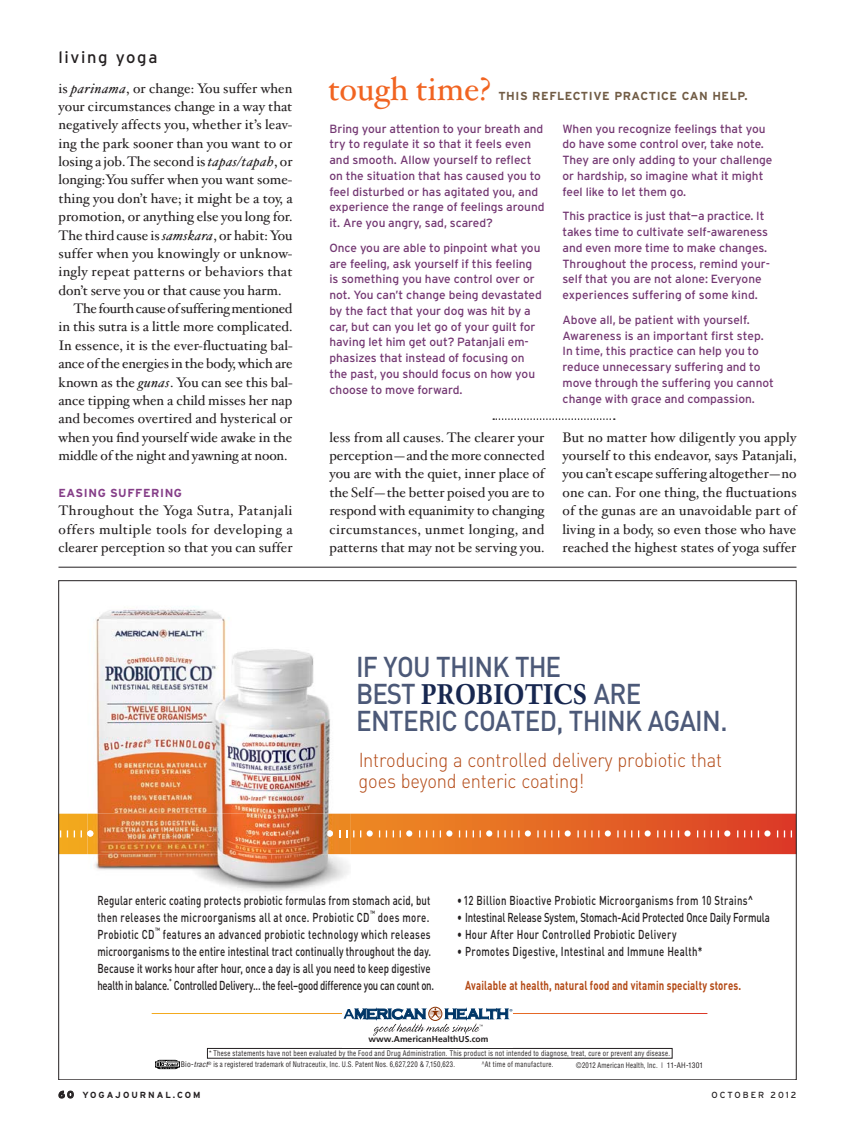
<style>
.page{position:relative;width:864px;height:1134px;background:#fff}
.page>*{position:absolute;margin:0;border:0;box-sizing:border-box;transform-origin:0 0}
.t1{font:33px "Hoefler Text";color:#f16421}
.t2{font:500 28.35px "DIN";letter-spacing:-.025em;color:#4c5978;scale:.92 1}
.t3{font:700 28.35px "Trump Mediaeval";letter-spacing:-.01em;color:#172750;scale:.92 1}
.t4{font:300 19.95px/21.3px "DIN";letter-spacing:-.01em;color:#b34915;scale:.92 1}
.t5{font:16.5px "Interstate";letter-spacing:.1em;color:#231f20}
.t6{font:13.8px/18.3px "Hoefler Text";color:#231f20;text-align:justify}
.t7{font:13.8px "Hoefler Text";letter-spacing:.02em;color:#231f20}
.t8{font:13.8px "Hoefler Text";letter-spacing:-.025em;color:#231f20}
.t9{font:500 12.75px/17.1px "DIN";letter-spacing:.015em;color:#231f20;scale:.75 1}
.t10{font:500 12.75px "DIN";letter-spacing:.035em;color:#231f20;scale:.75 1}
.t11{font:500 12.75px "DIN";letter-spacing:-.005em;color:#231f20;scale:.75 1}
.t12{font:700 12.75px "DIN";letter-spacing:.015em;color:#b34915;scale:.75 1}
.t13{font:11.85px/15.8px "Interstate";color:#733772}
.t14{font:700 11.7px "Interstate";letter-spacing:.05em;color:#715c45}
.t15{font:700 11.7px "Interstate";letter-spacing:.05em;color:#853e88}
.t16{font:700 8.85px "Interstate";letter-spacing:.225em;color:#231f20}
.t17{font:8.85px "Interstate";letter-spacing:.225em;color:#231f20}
.t18{font:700 8.55px "Frutiger";color:#231f20}
.t19{font:condensed 7.5px/11.1px "Helvetica";letter-spacing:.04em;color:#231f20}
.t20{font:condensed 7.5px "Helvetica";letter-spacing:.04em;color:#231f20;scale:.9 1}
.t21{font:500 7.5px "DIN";color:#231f20;scale:.75 1}
.s1{font-style:italic}
.s2{font-family:"DIN";font-weight:500;color:#4c5978}
.s3{font-size:9.75px}
</style>
<div class="page">
<hr style="left:58px;top:567px;width:738px;height:1px;background:#231f20">
<svg style="left:493px;top:418px;width:122px;height:2px"></svg>
<div style="left:207px;top:1048px;width:465px;height:10px;border:1px solid #231f20"></div>
<svg style="left:155px;top:1060px;width:25px;height:9px"></svg>
<div style="left:429px;top:1007px;width:13px;height:14px;border:1px solid #893001;border-radius:50%"></div>
<svg style="left:343px;top:1008px;width:169px;height:28px"></svg>
<img style="left:88px;top:606px;width:263px;height:285px">
<img style="left:60px;top:814px;width:734px;height:40px">
<svg style="left:58px;top:1090px;width:16px;height:8px"></svg>
<p class="t5" style="left:58px;top:48px;width:100px">living yoga</p>
<p class="t6" style="left:58px;top:79px;width:236px">is <span class="s1">parinama</span>, or change: You suffer when</p>
<p class="t6" style="left:58px;top:98px;width:235px">your circumstances change in a way that</p>
<p class="t6" style="left:58px;top:116px;width:236px">negatively affects you, whether it’s leav-</p>
<p class="t6" style="left:58px;top:134px;width:235px">ing the park sooner than you want to or</p>
<p class="t6" style="left:58px;top:153px;width:236px">losing a job. The second is <span class="s1">tapas/tapah</span>, or</p>
<p class="t6" style="left:58px;top:171px;width:235px">longing:You suffer when you want some-</p>
<p class="t6" style="left:58px;top:190px;width:236px">thing you don’t have; it might be a toy, a</p>
<p class="t6" style="left:58px;top:208px;width:236px">promotion, or anything else you long for.</p>
<p class="t6" style="left:58px;top:226px;width:236px">The third cause is <span class="s1">samskara</span>, or habit: You</p>
<p class="t6" style="left:58px;top:245px;width:236px">suffer when you knowingly or unknow-</p>
<p class="t7" style="left:58px;top:263px;width:236px">ingly repeat patterns or behaviors that</p>
<p class="t6" style="left:58px;top:281px;width:224px">don’t serve you or that cause you harm.</p>
<p class="t8" style="left:73px;top:300px;width:220px">The fourth cause of suffering mentioned</p>
<p class="t6" style="left:58px;top:318px;width:236px">in this sutra is a little more complicated.</p>
<p class="t6" style="left:58px;top:336px;width:236px">In essence, it is the ever-fluctuating bal-</p>
<p class="t6" style="left:58px;top:355px;width:236px">ance of the energies in the body, which are</p>
<p class="t6" style="left:58px;top:373px;width:236px">known as the <span class="s1">gunas</span>. You can see this bal-</p>
<p class="t6" style="left:58px;top:392px;width:235px">ance tipping when a child misses her nap</p>
<p class="t6" style="left:58px;top:410px;width:235px">and becomes overtired and hysterical or</p>
<p class="t6" style="left:58px;top:428px;width:235px">when you find yourself wide awake in the</p>
<p class="t6" style="left:58px;top:447px;width:230px">middle of the night and yawning at noon.</p>
<p class="t15" style="left:58px;top:486px;width:125px">EASING SUFFERING</p>
<p class="t6" style="left:58px;top:502px;width:236px">Throughout the Yoga Sutra, Patanjali offers multiple tools for developing a clearer perception so that you can suffer</p>
<h1 class="t1" style="left:328px;top:69px;width:165px">tough time?</h1>
<p class="t14" style="left:498px;top:89px;width:251px">THIS REFLECTIVE PRACTICE CAN HELP.</p>
<p class="t13" style="left:329px;top:121px;width:217px">Bring your attention to your breath and try to regulate it so that it feels even and smooth. Allow yourself to reflect on the situation that has caused you to feel disturbed or has agitated you, and experience the range of feelings around it. Are you angry, sad, scared?</p>
<p class="t13" style="left:329px;top:240px;width:214px">Once you are able to pinpoint what you are feeling, ask yourself if this feeling is something you have control over or not. You can’t change being devastated by the fact that your dog was hit by a car, but can you let go of your guilt for having let him get out? Patanjali em&shy;phasizes that instead of focusing on the past, you should focus on how you choose to move forward.</p>
<p class="t13" style="left:563px;top:121px;width:212px">When you recognize feelings that you do have some control over, take note.<br>They are only adding to your challenge or hardship, so imagine what it might feel like to let them go.</p>
<p class="t13" style="left:563px;top:208px;width:209px">This practice is just that—a practice. It takes time to cultivate self-awareness and even more time to make changes.<br>Throughout the process, remind your&shy;self that you are not alone: Everyone experiences suffering of some kind.</p>
<p class="t13" style="left:563px;top:312px;width:213px">Above all, be patient with yourself.<br>Awareness is an important first step.<br>In time, this practice can help you to reduce unnecessary suffering and to move through the suffering you cannot change with grace and compassion.</p>
<p class="t6" style="left:329px;top:428px;width:217px">less from all causes. The clearer your perception—and the more connected you are with the quiet, inner place of the Self—the better poised you are to respond with equanimity to changing circumstances, unmet longing, and patterns that may not be serving you.</p>
<p class="t6" style="left:562px;top:428px;width:236px">But no matter how diligently you apply yourself to this endeavor, says Patanjali, you can’t escape suffering altogether—no one can. For one thing, the fluctuations of the gunas are an unavoidable part of living in a body, so even those who have reached the highest states of yoga suffer</p>
<h2 class="t2" style="left:356px;top:648px;width:225px">IF YOU THINK THE</h2>
<h2 class="t3" style="left:356px;top:676px;width:312px"><span class="s2">BEST</span> PROBIOTICS <span class="s2">ARE</span></h2>
<h2 class="t2" style="left:356px;top:703px;width:405px">ENTERIC COATED, THINK AGAIN.</h2>
<h3 class="t4" style="left:359px;top:749px;width:396px">Introducing a controlled delivery probiotic that goes beyond enteric coating!</h3>
<p class="t9" style="left:97px;top:891px;width:446px">Regular enteric coating protects probiotic formulas from stomach acid, but then releases the microorganisms all at once. Probiotic CD</p>
<p class="t21" style="left:370px;top:909px;width:8px">™</p>
<p class="t10" style="left:378px;top:909px;width:70px">does more.</p>
<p class="t21" style="left:155px;top:926px;width:8px">™</p>
<p class="t9" style="left:97px;top:925px;width:451px;text-indent:65px">features an advanced probiotic technology which releases microorganisms to the entire intestinal tract continually throughout the day.<br>Because it works hour after hour, once a day is all you need to keep digestive health in balance. Controlled Delivery... the feel–good difference you can count on.</p>
<p class="t10" style="left:97px;top:926px;width:78px">Probiotic CD</p>
<p class="t21" style="left:169px;top:977px;width:5px">*</p>
<p class="t10" style="left:457px;top:892px;width:396px">• 12 Billion Bioactive Probiotic Microorganisms from 10 Strains^</p>
<p class="t11" style="left:457px;top:909px;width:419px">• Intestinal Release System, Stomach-Acid Protected Once Daily Formula</p>
<p class="t10" style="left:457px;top:926px;width:294px">• Hour After Hour Controlled Probiotic Delivery</p>
<p class="t10" style="left:457px;top:943px;width:328px">• Promotes Digestive, Intestinal and Immune Health*</p>
<p class="t12" style="left:465px;top:977px;width:370px">Available at health, natural food and vitamin specialty stores.</p>
<p class="t18" style="left:369px;top:1034px;width:121px">www.AmericanHealthUS.com</p>
<p class="t20" style="left:481px;top:1060px;width:82px">^At time of manufacture.</p>
<p class="t20" style="left:576px;top:1060px;width:143px">©2012 American Health, Inc. | 11-AH-1301</p>
<p class="t19" style="left:181px;top:1048px;width:491px;text-indent:28px">* These statements have not been evaluated by the Food and Drug Administration. This product is not intended to diagnose, treat, cure or prevent any disease.<br>Bio-<span class="s1">tract</span><sup>®</sup> is a registered trademark of Nutraceutix, Inc. U.S. Patent Nos. 6,627,220 &amp; 7,150,623.</p>
<p class="t16" style="left:58px;top:1090px;width:143px"><span class="s3">60</span> Y OGAJOU RNAL.COM</p>
<p class="t17" style="left:712px;top:1090px;width:86px">october 2012</p>
</div>
